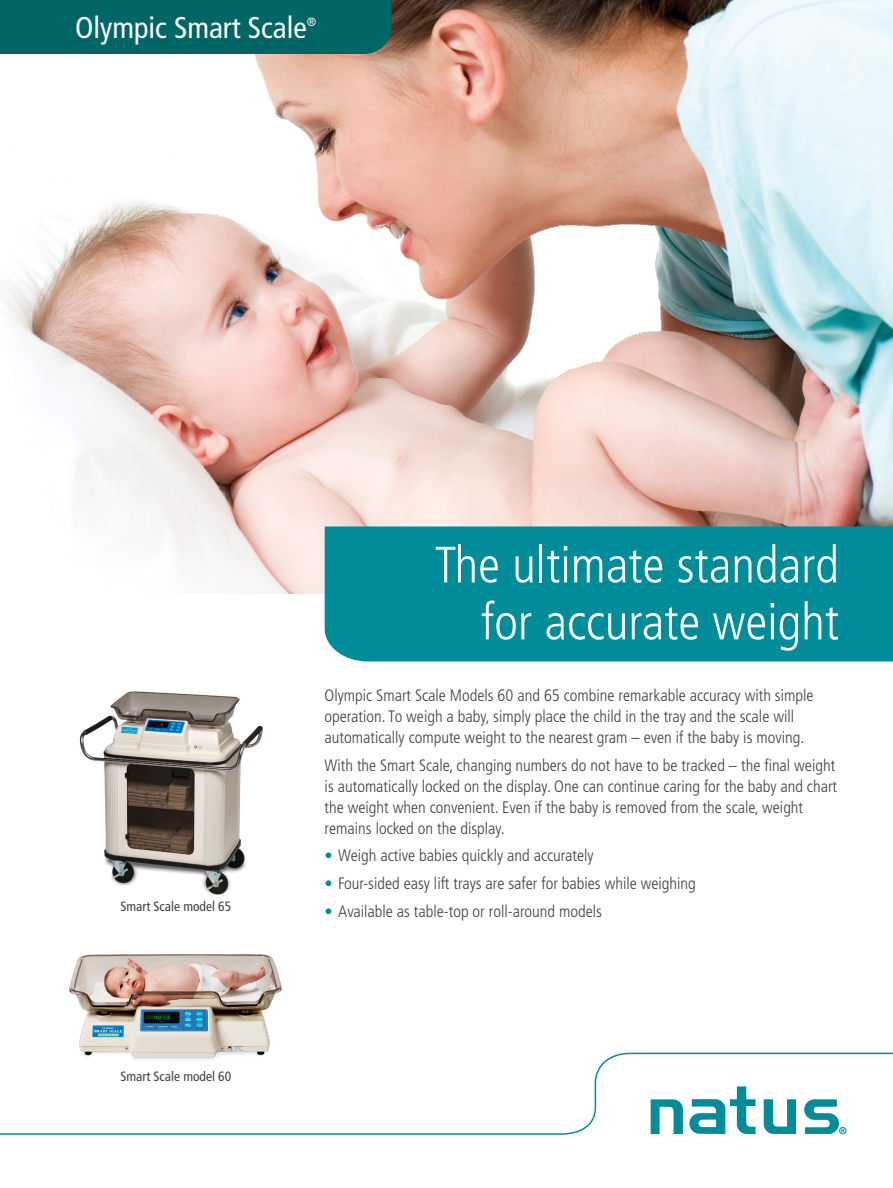
<style>
.page{position:relative;width:893px;height:1188px;background:#fff}
.page>*{position:absolute;margin:0;border:0;box-sizing:border-box;transform-origin:0 0}
.t1{font:300 condensed 51px/57px "Frutiger LT Std";color:#fff;text-align:right}
.t2{font:condensed 30px "Frutiger LT Std";color:#fff}
.Body_11_14_90K{font:300 condensed 16.5px/21px "Frutiger LT Std";color:#414042}
.Caption_9pt_90K{font:condensed 13.5px "Frutiger LT Std";color:#414042}
.t3{font:condensed 12px "Frutiger LT Std";color:#fff}
.s1{font-weight:700;color:#008c99}
</style>
<div class="page">
<img style="left:4px;top:0;width:889px;height:594px">
<img style="left:79px;top:691px;width:184px;height:204px">
<img style="left:69px;top:954px;width:213px;height:98px">
<svg style="left:0;top:1052px;width:893px;height:83px"></svg>
<div style="left:325px;top:526px;width:568px;height:136px;background:#008c99"></div>
<div style="left:0;top:0;width:392px;height:54px;background:#006565"></div>
<h2 class="t2" style="left:75px;top:10px;width:233px">Olympic Smart Scale</h2>
<p class="t3" style="left:307px;top:15px;width:11px">®</p>
<p class="Caption_9pt_90K" style="left:120px;top:898px;width:112px">Smart Scale model 65</p>
<p class="Caption_9pt_90K" style="left:120px;top:1069px;width:112px">Smart Scale model 60</p>
<h1 class="t1" style="left:435px;top:537px;width:406px">The ultimate standard for accurate weight</h1>
<p class="Body_11_14_90K" style="left:325px;top:685px;width:490px">Olympic Smart Scale Models 60 and 65 combine remarkable accuracy with simple operation. To weigh a baby, simply place the child in the tray and the scale will automatically compute weight to the nearest gram – even if the baby is moving.</p>
<p class="Body_11_14_90K" style="left:325px;top:755px;width:514px">With the Smart Scale, changing numbers do not have to be tracked – the final weight is automatically locked on the display. One can continue caring for the baby and chart the weight when convenient. Even if the baby is removed from the scale, weight remains locked on the display.</p>
<p class="Body_11_14_90K" style="left:325px;top:845px;width:270px"><span class="s1">•</span> Weigh active babies quickly and accurately</p>
<p class="Body_11_14_90K" style="left:325px;top:873px;width:373px"><span class="s1">•</span> Four-sided easy lift trays are safer for babies while weighing</p>
<p class="Body_11_14_90K" style="left:325px;top:901px;width:279px"><span class="s1">•</span> Available as table-top or roll-around models</p>
</div>
